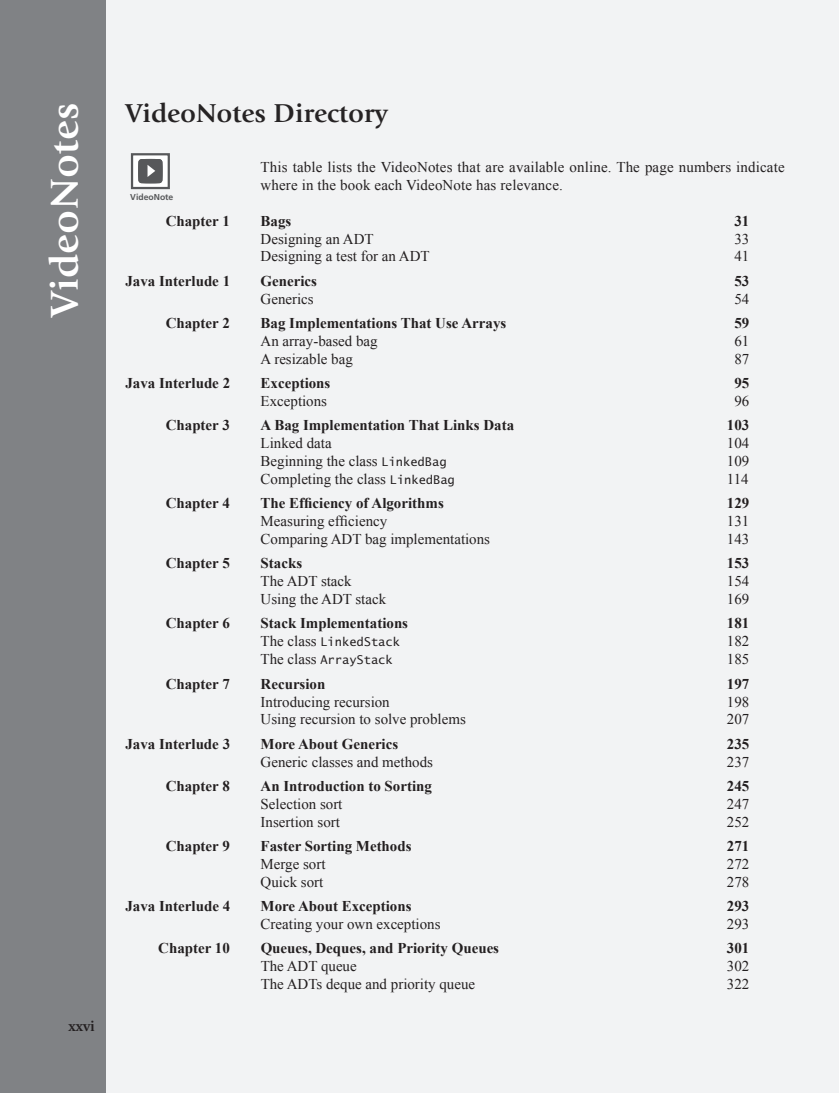
<style>
.page{position:relative;width:839px;height:1093px;background:#fff}
.page>*{position:absolute;margin:0;border:0;box-sizing:border-box;transform-origin:0 0}
.t1{font:700 40.5px "Giovanni Std";letter-spacing:.01em;color:#fff}
.t2{font:700 27px "Giovanni Std";color:#262324}
.t3{font:15px/18px "Times New Roman";color:#231f20}
.t4{font:700 15px "Times New Roman";color:#231f20}
.t5{font:700 15px "Giovanni Std";color:#231f20}
.t6{font:12px "Lucida Sans Typewriter Std";color:#231f20}
.t7{font:700 8.7px "Frutiger LT Std";color:#57585a}
.s1{font-family:"Lucida Sans Typewriter Std";font-size:12px}
.s2{font-family:"Times New Roman";font-size:15px}
</style>
<div class="page">
<div style="left:0;top:0;width:105px;height:1093px;background:#808285"></div>
<div style="left:106px;top:0;width:732px;height:1093px;background:#f2f3f4"></div>
<div style="left:131px;top:153px;width:39px;height:36px;background:#fff;border:2px solid #57585a"></div>
<svg style="left:138px;top:159px;width:24px;height:24px"></svg>
<h1 class="t1" style="left:41px;top:317px;width:216px;rotate:-90deg">VideoNotes</h1>
<h2 class="t2" style="left:125px;top:98px;width:263px">VideoNotes Directory</h2>
<p class="t3" style="left:260px;top:157px;width:525px">This table lists the VideoNotes that are available online. The page numbers indicate where in the book each VideoNote has relevance.</p>
<p class="t7" style="left:130px;top:192px;width:45px">VideoNote</p>
<p class="t4" style="left:166px;top:210px;width:66px">Chapter 1</p>
<p class="t4" style="left:260px;top:210px;width:32px">Bags</p>
<p class="t4" style="left:734px;top:210px;width:16px">31</p>
<p class="t3" style="left:260px;top:229px;width:114px">Designing an ADT</p>
<p class="t3" style="left:734px;top:229px;width:16px">33</p>
<p class="t3" style="left:260px;top:247px;width:170px">Designing a test for an ADT</p>
<p class="t3" style="left:734px;top:247px;width:16px">41</p>
<p class="t4" style="left:125px;top:270px;width:106px">Java Interlude 1</p>
<p class="t4" style="left:260px;top:270px;width:58px">Generics</p>
<p class="t4" style="left:734px;top:270px;width:16px">53</p>
<p class="t3" style="left:260px;top:289px;width:55px">Generics</p>
<p class="t3" style="left:734px;top:289px;width:16px">54</p>
<p class="t4" style="left:166px;top:312px;width:66px">Chapter 2</p>
<p class="t4" style="left:260px;top:312px;width:247px">Bag Implementations That Use Arrays</p>
<p class="t4" style="left:734px;top:312px;width:16px">59</p>
<p class="t3" style="left:260px;top:332px;width:118px">An array-based bag</p>
<p class="t3" style="left:734px;top:332px;width:16px">61</p>
<p class="t3" style="left:260px;top:349px;width:94px">A resizable bag</p>
<p class="t3" style="left:734px;top:349px;width:16px">87</p>
<p class="t4" style="left:125px;top:373px;width:106px">Java Interlude 2</p>
<p class="t4" style="left:260px;top:373px;width:71px">Exceptions</p>
<p class="t4" style="left:734px;top:373px;width:16px">95</p>
<p class="t3" style="left:260px;top:392px;width:68px">Exceptions</p>
<p class="t3" style="left:734px;top:392px;width:16px">96</p>
<p class="t4" style="left:166px;top:415px;width:66px">Chapter 3</p>
<p class="t4" style="left:260px;top:415px;width:255px">A Bag Implementation That Links Data</p>
<p class="t4" style="left:726px;top:415px;width:24px">103</p>
<p class="t3" style="left:260px;top:434px;width:72px">Linked data</p>
<p class="t3" style="left:726px;top:434px;width:24px">104</p>
<p class="t3" style="left:260px;top:452px;width:187px">Beginning the class <span class="s1">LinkedBag</span></p>
<p class="t3" style="left:726px;top:452px;width:24px">109</p>
<p class="t3" style="left:260px;top:470px;width:196px">Completing the class <span class="s1">LinkedBag</span></p>
<p class="t3" style="left:726px;top:470px;width:23px">114</p>
<p class="t4" style="left:166px;top:493px;width:66px">Chapter 4</p>
<p class="t4" style="left:260px;top:493px;width:185px">The Efficiency of Algorithms</p>
<p class="t4" style="left:726px;top:493px;width:24px">129</p>
<p class="t3" style="left:260px;top:512px;width:128px">Measuring efficiency</p>
<p class="t3" style="left:726px;top:512px;width:24px">131</p>
<p class="t3" style="left:260px;top:530px;width:231px">Comparing ADT bag implementations</p>
<p class="t3" style="left:726px;top:530px;width:24px">143</p>
<p class="t4" style="left:166px;top:553px;width:66px">Chapter 5</p>
<p class="t4" style="left:260px;top:553px;width:43px">Stacks</p>
<p class="t4" style="left:726px;top:553px;width:24px">153</p>
<p class="t3" style="left:260px;top:572px;width:93px">The ADT stack</p>
<p class="t3" style="left:726px;top:572px;width:24px">154</p>
<p class="t3" style="left:260px;top:590px;width:127px">Using the ADT stack</p>
<p class="t3" style="left:726px;top:590px;width:24px">169</p>
<p class="t4" style="left:166px;top:613px;width:66px">Chapter 6</p>
<p class="t4" style="left:260px;top:613px;width:149px">Stack Implementations</p>
<p class="t4" style="left:726px;top:613px;width:24px">181</p>
<p class="t6" style="left:260px;top:635px;width:141px"><span class="s2">The class</span> LinkedStack</p>
<p class="t3" style="left:726px;top:632px;width:24px">182</p>
<p class="t6" style="left:260px;top:653px;width:133px"><span class="s2">The class</span> ArrayStack</p>
<p class="t3" style="left:726px;top:650px;width:24px">185</p>
<p class="t4" style="left:166px;top:673px;width:66px">Chapter 7</p>
<p class="t4" style="left:260px;top:673px;width:66px">Recursion</p>
<p class="t4" style="left:726px;top:673px;width:24px">197</p>
<p class="t3" style="left:260px;top:692px;width:131px">Introducing recursion</p>
<p class="t3" style="left:726px;top:692px;width:24px">198</p>
<p class="t3" style="left:260px;top:710px;width:206px">Using recursion to solve problems</p>
<p class="t3" style="left:726px;top:710px;width:24px">207</p>
<p class="t4" style="left:125px;top:733px;width:106px">Java Interlude 3</p>
<p class="t4" style="left:260px;top:733px;width:139px">More About Generics</p>
<p class="t4" style="left:726px;top:733px;width:24px">235</p>
<p class="t3" style="left:260px;top:752px;width:174px">Generic classes and methods</p>
<p class="t3" style="left:726px;top:752px;width:24px">237</p>
<p class="t4" style="left:166px;top:775px;width:66px">Chapter 8</p>
<p class="t4" style="left:260px;top:775px;width:173px">An Introduction to Sorting</p>
<p class="t4" style="left:726px;top:775px;width:24px">245</p>
<p class="t3" style="left:260px;top:795px;width:83px">Selection sort</p>
<p class="t3" style="left:726px;top:795px;width:24px">247</p>
<p class="t3" style="left:260px;top:812px;width:81px">Insertion sort</p>
<p class="t3" style="left:726px;top:812px;width:24px">252</p>
<p class="t4" style="left:166px;top:836px;width:66px">Chapter 9</p>
<p class="t4" style="left:260px;top:836px;width:152px">Faster Sorting Methods</p>
<p class="t4" style="left:726px;top:836px;width:24px">271</p>
<p class="t3" style="left:260px;top:855px;width:66px">Merge sort</p>
<p class="t3" style="left:726px;top:855px;width:24px">272</p>
<p class="t3" style="left:260px;top:873px;width:64px">Quick sort</p>
<p class="t3" style="left:726px;top:873px;width:24px">278</p>
<p class="t4" style="left:125px;top:896px;width:106px">Java Interlude 4</p>
<p class="t4" style="left:260px;top:896px;width:152px">More About Exceptions</p>
<p class="t4" style="left:726px;top:896px;width:24px">293</p>
<p class="t3" style="left:260px;top:915px;width:181px">Creating your own exceptions</p>
<p class="t3" style="left:726px;top:915px;width:24px">293</p>
<p class="t4" style="left:158px;top:938px;width:73px">Chapter 10</p>
<p class="t4" style="left:260px;top:938px;width:240px">Queues, Deques, and Priority Queues</p>
<p class="t4" style="left:726px;top:938px;width:24px">301</p>
<p class="t3" style="left:260px;top:957px;width:97px">The ADT queue</p>
<p class="t3" style="left:726px;top:957px;width:24px">302</p>
<p class="t3" style="left:260px;top:975px;width:216px">The ADTs deque and priority queue</p>
<p class="t3" style="left:726px;top:975px;width:24px">322</p>
<p class="t5" style="left:69px;top:1017px;width:28px">xxvi</p>
</div>
